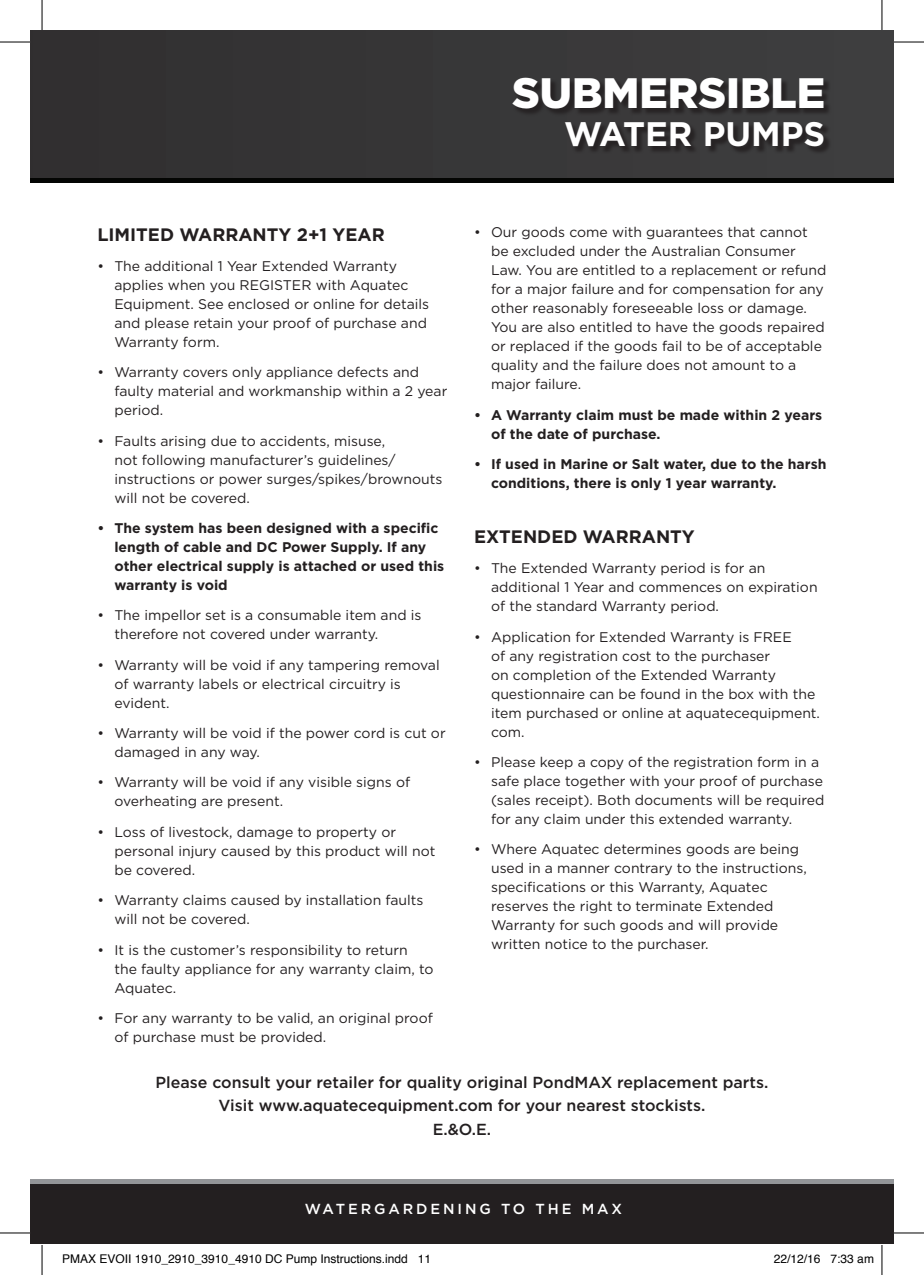
<style>
.page{position:relative;width:924px;height:1275px;background:#fff}
.page>*{position:absolute;margin:0;border:0;box-sizing:border-box;transform-origin:0 0}
.t1{font:900 42.6px "Gotham HTF";color:#fff}
.t2{font:700 34px "Gotham";color:#fff}
.t3{font:700 18px "Gotham";color:#231f20}
.t4{font:500 16px/23.6px "Gotham";color:#231f20;text-align:center}
.t5{font:500 14.6px "Gotham";letter-spacing:.2em;color:#fff}
.t6{font:14px/19px "Gotham";color:#231f20}
.t7{font:700 14px/19px "Gotham";color:#231f20}
.t8{font:12px "Helvetica";color:#000}
</style>
<div class="page">
<div style="left:31px;top:1183px;width:861px;height:61px;background:#231f20"></div>
<hr style="left:31px;top:1179px;width:861px;height:4px;background:#939598">
<div style="left:31px;top:31px;width:861px;height:147px;background:#363536"></div>
<hr style="left:31px;top:178px;width:861px;height:4px;background:#040503">
<div style="left:512px;top:78px;width:319px;height:77px;background:#231f20;opacity:.85"></div>
<hr style="left:0;top:42px;width:30px;height:1px;background:#000">
<hr style="left:893px;top:42px;width:30px;height:1px;background:#000">
<hr style="left:0;top:1232px;width:30px;height:1px;background:#000">
<hr style="left:893px;top:1232px;width:30px;height:1px;background:#000">
<hr style="left:42px;top:0;width:1px;height:30px;background:#000">
<hr style="left:42px;top:1245px;width:1px;height:30px;background:#000">
<hr style="left:881px;top:0;width:1px;height:30px;background:#000">
<hr style="left:881px;top:1245px;width:1px;height:30px;background:#000">
<h1 class="t1" style="left:512px;top:68px;width:314px">SUBMERSIBLE</h1>
<h2 class="t2" style="left:563px;top:111px;width:262px">WATER PUMPS</h2>
<p class="t3" style="left:97px;top:222px;width:289px">LIMITED WARRANTY 2+1 YEAR</p>
<p class="t6" style="left:114px;top:256px;width:316px;text-indent:-17px">• The additional 1 Year Extended Warranty applies when you REGISTER with Aquatec Equipment. See enclosed or online for details and please retain your proof of purchase and Warranty form.</p>
<p class="t6" style="left:114px;top:362px;width:334px;text-indent:-17px">• Warranty covers only appliance defects and faulty material and workmanship within a 2 year period.</p>
<p class="t6" style="left:114px;top:431px;width:329px;text-indent:-17px">• Faults arising due to accidents, misuse,<br>not following manufacturer’s guidelines/ instructions or power surges/spikes/brownouts will not be covered.</p>
<p class="t7" style="left:114px;top:518px;width:331px;text-indent:-17px">• The system has been designed with a specific length of cable and DC Power Supply. If any other electrical supply is attached or used this warranty is void</p>
<p class="t6" style="left:114px;top:605px;width:308px;text-indent:-17px">• The impellor set is a consumable item and is therefore not covered under warranty.</p>
<p class="t6" style="left:114px;top:655px;width:326px;text-indent:-17px">• Warranty will be void if any tampering removal of warranty labels or electrical circuitry is evident.</p>
<p class="t6" style="left:114px;top:723px;width:332px;text-indent:-17px">• Warranty will be void if the power cord is cut or damaged in any way.</p>
<p class="t6" style="left:114px;top:772px;width:297px;text-indent:-17px">• Warranty will be void if any visible signs of overheating are present.</p>
<p class="t6" style="left:114px;top:822px;width:322px;text-indent:-17px">• Loss of livestock, damage to property or personal injury caused by this product will not be covered.</p>
<p class="t6" style="left:114px;top:890px;width:310px;text-indent:-17px">• Warranty claims caused by installation faults will not be covered.</p>
<p class="t6" style="left:114px;top:939px;width:320px;text-indent:-17px">• It is the customer’s responsibility to return the faulty appliance for any warranty claim, to<br>Aquatec.</p>
<p class="t6" style="left:114px;top:1008px;width:320px;text-indent:-17px">• For any warranty to be valid, an original proof of purchase must be provided.</p>
<p class="t6" style="left:491px;top:223px;width:337px;text-indent:-17px">• Our goods come with guarantees that cannot be excluded under the Australian Consumer Law. You are entitled to a replacement or refund for a major failure and for compensation for any other reasonably foreseeable loss or damage.<br>You are also entitled to have the goods repaired or replaced if the goods fail to be of acceptable quality and the failure does not amount to a major failure.</p>
<p class="t7" style="left:491px;top:405px;width:332px;text-indent:-17px">• A Warranty claim must be made within 2 years of the date of purchase.</p>
<p class="t7" style="left:491px;top:454px;width:337px;text-indent:-17px">• If used in Marine or Salt water, due to the harsh conditions, there is only 1 year warranty.</p>
<p class="t3" style="left:474px;top:524px;width:222px">EXTENDED WARRANTY</p>
<p class="t6" style="left:491px;top:558px;width:328px;text-indent:-17px">• The Extended Warranty period is for an additional 1 Year and commences on expiration of the standard Warranty period.</p>
<p class="t6" style="left:491px;top:627px;width:330px;text-indent:-17px">• Application for Extended Warranty is FREE<br>of any registration cost to the purchaser<br>on completion of the Extended Warranty questionnaire can be found in the box with the item purchased or online at aquatecequipment. com.</p>
<p class="t6" style="left:491px;top:752px;width:335px;text-indent:-17px">• Please keep a copy of the registration form in a safe place together with your proof of purchase (sales receipt). Both documents will be required for any claim under this extended warranty.</p>
<p class="t6" style="left:491px;top:839px;width:317px;text-indent:-17px">• Where Aquatec determines goods are being used in a manner contrary to the instructions, specifications or this Warranty, Aquatec reserves the right to terminate Extended Warranty for such goods and will provide written notice to the purchaser.</p>
<p class="t4" style="left:155px;top:1070px;width:614px">Please consult your retailer for quality original PondMAX replacement parts.<br>Visit www.aquatecequipment.com for your nearest stockists.<br>E.&amp;O.E.</p>
<p class="t5" style="left:305px;top:1199px;width:318px">WATERGARDENING TO THE MAX</p>
<p class="t8" style="left:62px;top:1249px;width:370px">PMAX EVOII 1910_2910_3910_4910 DC Pump Instructions.indd 11</p>
<p class="t8" style="left:773px;top:1249px;width:102px">22/12/16 7:33 am</p>
</div>
